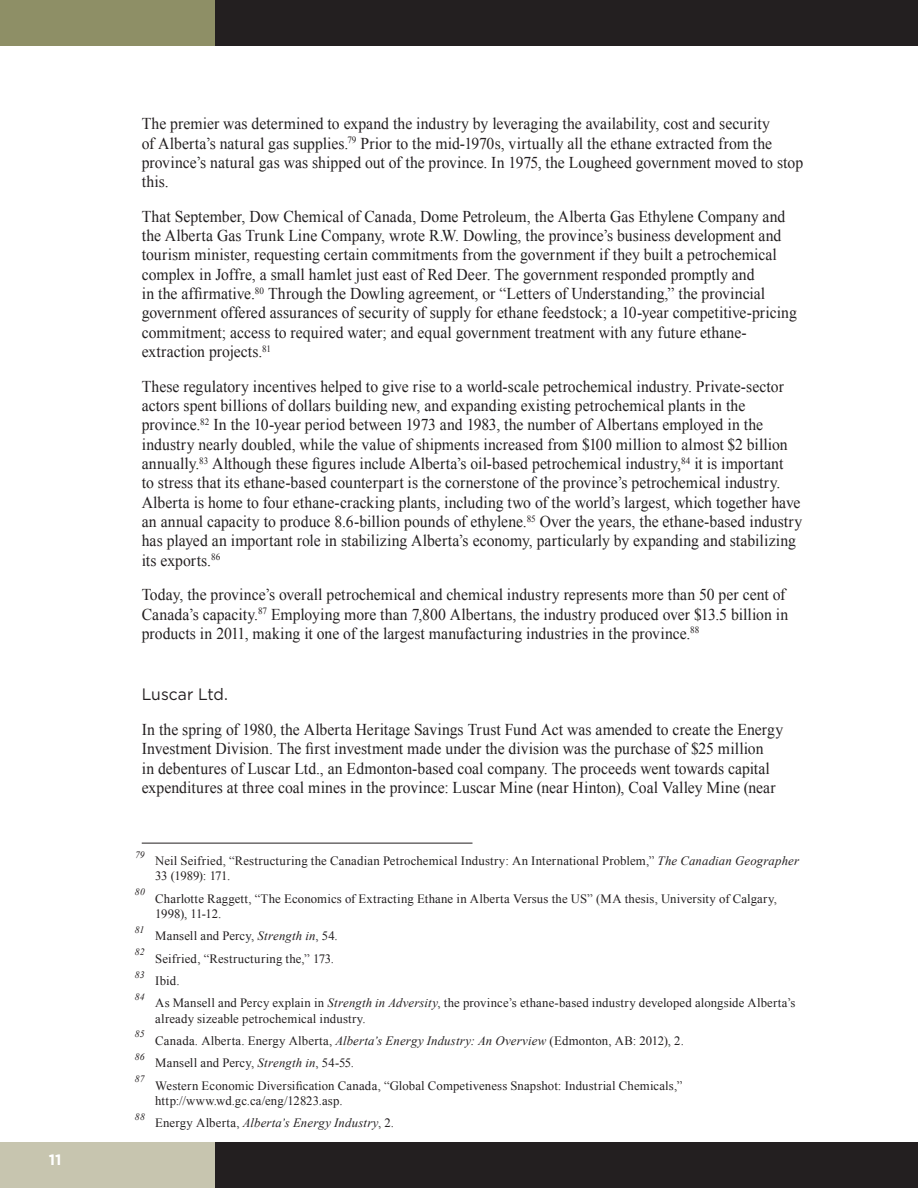
<style>
.page{position:relative;width:918px;height:1188px;background:#fff}
.page>*{position:absolute;margin:0;border:0;box-sizing:border-box;transform-origin:0 0}
.Body{font:16.5px/19.4px "Times New Roman";color:#231f20;scale:.95 1}
.Heading_3{font:16.5px "Gotham";letter-spacing:-.005em;color:#231f20;scale:.95 1}
.t1{font:700 15px "Gotham";color:#fff}
.Footnote{font:12.75px/15.3px "Times New Roman";letter-spacing:.01em;color:#231f20}
.Footnote-2{font:italic 12.75px "Times New Roman";letter-spacing:.015em;color:#231f20}
.Footnote-3{font:italic 9.75px "Times New Roman";letter-spacing:-.005em;color:#231f20}
.s1{font-style:italic}
.s2{font-style:normal}
</style>
<div class="page">
<div style="left:0;top:1143px;width:215px;height:45px;background:#c7c5af"></div>
<div style="left:0;top:0;width:215px;height:45px;background:#8e8f66"></div>
<div style="left:215px;top:1143px;width:703px;height:45px;background:#231f20"></div>
<div style="left:215px;top:0;width:703px;height:45px;background:#231f20"></div>
<hr style="left:142px;top:843px;width:330px;height:1px;background:#231f20">
<p class="t1" style="left:49px;top:1150px;width:14px">11</p>
<p class="Body" style="left:142px;top:114px;width:698px">The premier was determined to expand the industry by leveraging the availability, cost and security<br>of Alberta’s natural gas supplies.<sup>79</sup> Prior to the mid-1970s, virtually all the ethane extracted from the province’s natural gas was shipped out of the province. In 1975, the Lougheed government moved to stop this.</p>
<p class="Body" style="left:142px;top:206px;width:691px">That September, Dow Chemical of Canada, Dome Petroleum, the Alberta Gas Ethylene Company and the Alberta Gas Trunk Line Company, wrote R.W. Dowling, the province’s business development and tourism minister, requesting certain commitments from the government if they built a petrochemical complex in Joffre, a small hamlet just east of Red Deer. The government responded promptly and<br>in the affirmative.<sup>80</sup> Through the Dowling agreement, or “Letters of Understanding,” the provincial government offered assurances of security of supply for ethane feedstock; a 10-year competitive-pricing commitment; access to required water; and equal government treatment with any future ethane&shy;extraction projects.<sup>81</sup></p>
<p class="Body" style="left:142px;top:376px;width:697px">These regulatory incentives helped to give rise to a world-scale petrochemical industry. Private-sector actors spent billions of dollars building new, and expanding existing petrochemical plants in the province.<sup>82</sup> In the 10-year period between 1973 and 1983, the number of Albertans employed in the industry nearly doubled, while the value of shipments increased from $100 million to almost $2 billion annually.<sup>83</sup> Although these figures include Alberta’s oil-based petrochemical industry,<sup>84</sup> it is important<br>to stress that its ethane-based counterpart is the cornerstone of the province’s petrochemical industry.<br>Alberta is home to four ethane-cracking plants, including two of the world’s largest, which together have an annual capacity to produce 8.6-billion pounds of ethylene.<sup>85</sup> Over the years, the ethane-based industry has played an important role in stabilizing Alberta’s economy, particularly by expanding and stabilizing its exports.<sup>86</sup></p>
<p class="Body" style="left:142px;top:585px;width:682px">Today, the province’s overall petrochemical and chemical industry represents more than 50 per cent of<br>Canada’s capacity.<sup>87</sup> Employing more than 7,800 Albertans, the industry produced over $13.5 billion in products in 2011, making it one of the largest manufacturing industries in the province.<sup>88</sup></p>
<p class="Heading_3" style="left:142px;top:684px;width:92px">Luscar Ltd.</p>
<p class="Body" style="left:142px;top:719px;width:677px">In the spring of 1980, the Alberta Heritage Savings Trust Fund Act was amended to create the Energy Investment Division. The first investment made under the division was the purchase of $25 million<br>in debentures of Luscar Ltd., an Edmonton-based coal company. The proceeds went towards capital expenditures at three coal mines in the province: Luscar Mine (near Hinton), Coal Valley Mine (near</p>
<p class="Footnote-3" style="left:135px;top:848px;width:11px">79</p>
<p class="Footnote" style="left:155px;top:853px;width:645px">Neil Seifried, “Restructuring the Canadian Petrochemical Industry: An International Problem,” <span class="s1">The Canadian Geographer<br></span>33 (1989): 171.</p>
<p class="Footnote-3" style="left:135px;top:885px;width:11px">80</p>
<p class="Footnote" style="left:155px;top:891px;width:623px">Charlotte Raggett, “The Economics of Extracting Ethane in Alberta Versus the US” (MA thesis, University of Calgary,<br>1998), 11-12.</p>
<p class="Footnote-3" style="left:135px;top:923px;width:11px">81</p>
<p class="Footnote" style="left:155px;top:928px;width:184px">Mansell and Percy, <span class="s1">Strength in</span>, 54.</p>
<p class="Footnote-3" style="left:135px;top:945px;width:11px">82</p>
<p class="Footnote" style="left:155px;top:951px;width:180px">Seifried, “Restructuring the,” 173.</p>
<p class="Footnote-3" style="left:135px;top:968px;width:11px">83</p>
<p class="Footnote" style="left:155px;top:973px;width:26px">Ibid.</p>
<p class="Footnote-3" style="left:135px;top:990px;width:11px">84</p>
<p class="Footnote" style="left:155px;top:995px;width:642px">As Mansell and Percy explain in <span class="s1">Strength in Adversity</span>, the province’s ethane-based industry developed alongside Alberta’s already sizeable petrochemical industry.</p>
<p class="Footnote-3" style="left:135px;top:1028px;width:11px">85</p>
<p class="Footnote" style="left:155px;top:1033px;width:530px">Canada. Alberta. Energy Alberta, <span class="s1">Alberta’s Energy Industry: An Overview</span> (Edmonton, AB: 2012), 2.</p>
<p class="Footnote-3" style="left:135px;top:1050px;width:11px">86</p>
<p class="Footnote" style="left:155px;top:1055px;width:200px">Mansell and Percy, <span class="s1">Strength in</span>, 54-55.</p>
<p class="Footnote-3" style="left:135px;top:1072px;width:11px">87</p>
<p class="Footnote" style="left:155px;top:1078px;width:529px">Western Economic Diversification Canada, “Global Competiveness Snapshot: Industrial Chemicals,” http://www.wd.gc.ca/eng/12823.asp.</p>
<p class="Footnote-3" style="left:135px;top:1110px;width:11px">88</p>
<p class="Footnote-2" style="left:155px;top:1114px;width:240px"><span class="s2">Energy Alberta,</span> Alberta’s Energy Industry<span class="s2">, 2.</span></p>
</div>
